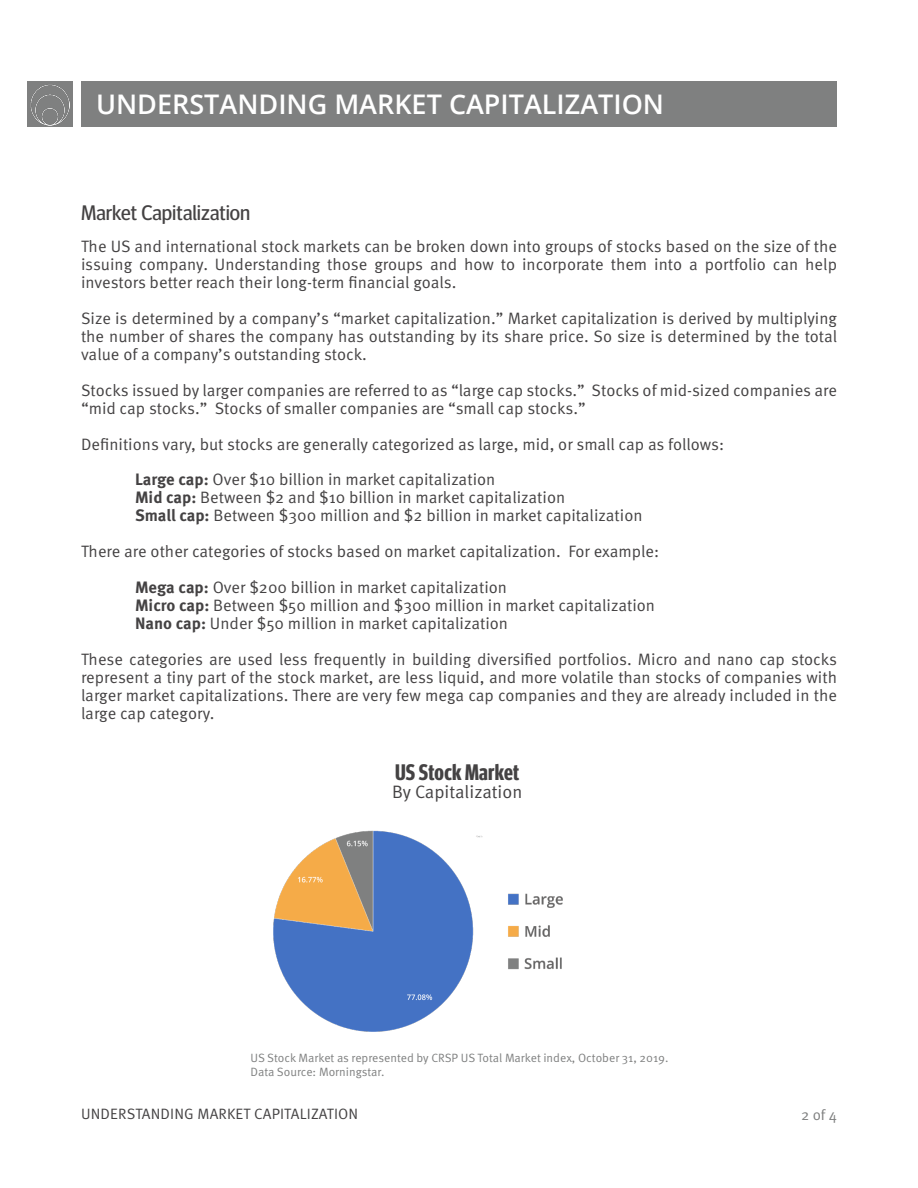
<style>
.page{position:relative;width:918px;height:1188px;background:#fff}
.page>*{position:absolute;margin:0;border:0;box-sizing:border-box;transform-origin:0 0}
.Titles{font:600 27px "Open Sans";color:#fff}
.t1{font:700 22.5px "Meta Headline Pro Comp";letter-spacing:.01em;color:#444243}
.Sub-Title{font:21px "Meta Headline Pro";color:#444243}
.t2{font:18px "Meta Pro Norm";color:#444243}
.t3{font:16.5px/18px "Meta Pro Norm";color:#444243;text-align:justify}
.t4{font:15px "Meta Pro Norm";letter-spacing:.01em;color:#444243}
.t5{font:15px "Meta Pro Norm";color:#7f8080}
.t6{font:12px/13.5px "Meta Pro Norm";color:#7f8080}
.s1{font-family:"Meta Pro";font-weight:700}
</style>
<div class="page">
<div style="left:81px;top:81px;width:756px;height:46px;background:#7f8080"></div>
<div style="left:27px;top:81px;width:45px;height:46px;background:#7f8080"></div>
<img style="left:30px;top:85px;width:40px;height:40px">
<img style="left:273px;top:830px;width:290px;height:202px">
<p class="Titles" style="left:96px;top:86px;width:569px">UNDERSTANDING MARKET CAPITALIZATION</p>
<p class="Sub-Title" style="left:81px;top:197px;width:171px">Market Capitalization</p>
<p class="t3" style="left:81px;top:236px;width:758px">The US and international stock markets can be broken down into groups of stocks based on the size of the issuing company. Understanding those groups and how to incorporate them into a portfolio can help investors better reach their long-term financial goals.</p>
<p class="t3" style="left:81px;top:308px;width:758px">Size is determined by a company’s “market capitalization.” Market capitalization is derived by multiplying the number of shares the company has outstanding by its share price. So size is determined by the total value of a company’s outstanding stock.</p>
<p class="t3" style="left:81px;top:380px;width:758px">Stocks issued by larger companies are referred to as “large cap stocks.” Stocks of mid-sized companies are “mid cap stocks.” Stocks of smaller companies are “small cap stocks.”</p>
<p class="t3" style="left:81px;top:434px;width:645px">Definitions vary, but stocks are generally categorized as large, mid, or small cap as follows:</p>
<p class="t3" style="left:135px;top:469px;width:362px"><span class="s1">Large cap:</span> Over $10 billion in market capitalization</p>
<p class="t3" style="left:135px;top:487px;width:432px"><span class="s1">Mid cap:</span> Between $2 and $10 billion in market capitalization</p>
<p class="t3" style="left:135px;top:505px;width:509px"><span class="s1">Small cap:</span> Between $300 million and $2 billion in market capitalization</p>
<p class="t3" style="left:81px;top:541px;width:580px">There are other categories of stocks based on market capitalization. For example:</p>
<p class="t3" style="left:135px;top:577px;width:374px"><span class="s1">Mega cap:</span> Over $200 billion in market capitalization</p>
<p class="t3" style="left:135px;top:595px;width:522px"><span class="s1">Micro cap:</span> Between $50 million and $300 million in market capitalization</p>
<p class="t3" style="left:135px;top:613px;width:375px"><span class="s1">Nano cap:</span> Under $50 million in market capitalization</p>
<p class="t3" style="left:81px;top:649px;width:758px">These categories are used less frequently in building diversified portfolios. Micro and nano cap stocks represent a tiny part of the stock market, are less liquid, and more volatile than stocks of companies with larger market capitalizations. There are very few mega cap companies and they are already included in the large cap category.</p>
<p class="t1" style="left:395px;top:755px;width:126px">US Stock Market</p>
<p class="t2" style="left:392px;top:778px;width:132px">By Capitalization</p>
<p class="t6" style="left:250px;top:1050px;width:419px">US Stock Market as represented by CRSP US Total Market index, October 31, 2019.<br>Data Source: Morningstar.</p>
<p class="t4" style="left:81px;top:1102px;width:279px">UNDERSTANDING MARKET CAPITALIZATION</p>
<p class="t5" style="left:801px;top:1103px;width:37px">2 of 4</p>
</div>
